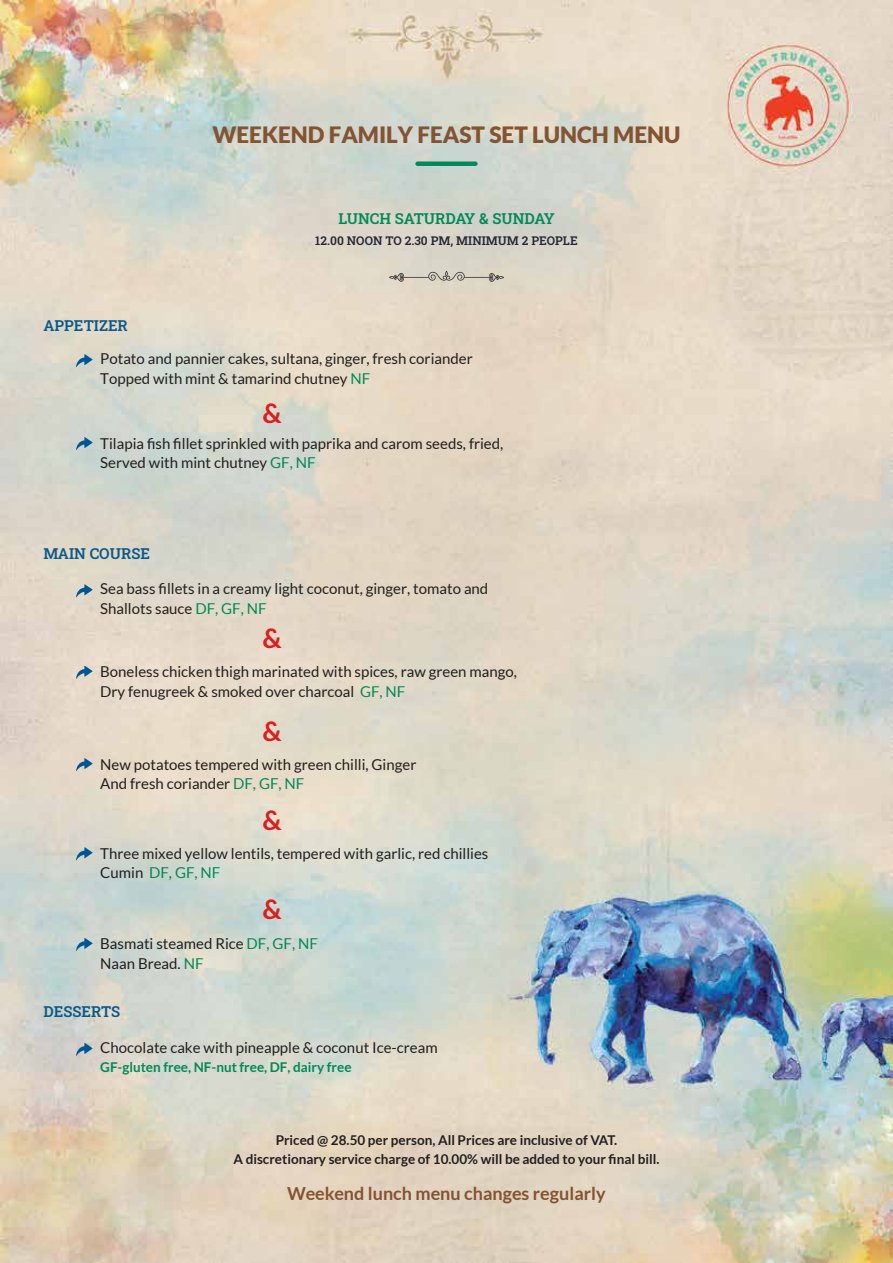
<style>
.page{position:relative;width:893px;height:1263px;background:#fff}
.page>*{position:absolute;margin:0;border:0;box-sizing:border-box;transform-origin:0 0}
.t1{font:700 27px "Lato";color:#dd1d1d}
.t2{font:900 22.5px "Lato";color:#845331}
.t3{font:700 18px "Lato";color:#845331}
.t4{font:15px/19.5px "Lato";color:#221f1f}
.t5{font:600 15px "Roboto Slab";color:#0a5989}
.t6{font:600 15px "Roboto Slab";color:#008a59}
.t7{font:700 13.5px/19.5px "Lato";color:#221f1f;text-align:center}
.t8{font:700 13.5px "Lato";color:#008958}
.t9{font:600 12px "Roboto Slab";color:#262635}
.s1{color:#008958}
</style>
<div class="page">
<img style="left:0;top:0;width:893px;height:1263px">
<svg style="left:76px;top:354px;width:17px;height:13px"></svg>
<svg style="left:76px;top:437px;width:17px;height:13px"></svg>
<svg style="left:76px;top:584px;width:17px;height:13px"></svg>
<svg style="left:76px;top:1043px;width:17px;height:13px"></svg>
<svg style="left:76px;top:666px;width:17px;height:13px"></svg>
<svg style="left:76px;top:758px;width:17px;height:13px"></svg>
<svg style="left:76px;top:847px;width:17px;height:13px"></svg>
<svg style="left:76px;top:938px;width:17px;height:13px"></svg>
<svg style="left:389px;top:271px;width:115px;height:11px"></svg>
<hr style="left:415px;top:162px;width:63px;height:4px;background:#008958;border-radius:2px">
<h2 class="t2" style="left:212px;top:122px;width:469px">WEEKEND FAMILY FEAST SET LUNCH MENU</h2>
<p class="t5" style="left:44px;top:316px;width:86px">APPETIZER</p>
<p class="t6" style="left:338px;top:209px;width:218px">LUNCH SATURDAY &amp; SUNDAY</p>
<p class="t9" style="left:315px;top:233px;width:264px">12.00 NOON TO 2.30 PM, MINIMUM 2 PEOPLE</p>
<p class="t4" style="left:100px;top:349px;width:374px">Potato and pannier cakes, sultana, ginger, fresh coriander<br>Topped with mint &amp; tamarind chutney <span class="s1">NF</span></p>
<h1 class="t1" style="left:263px;top:397px;width:21px">&amp;</h1>
<p class="t4" style="left:100px;top:433px;width:405px">Tilapia fish fillet sprinkled with paprika and carom seeds, fried,<br>Served with mint chutney <span class="s1">GF, NF</span></p>
<p class="t5" style="left:44px;top:543px;width:108px">MAIN COURSE</p>
<p class="t4" style="left:100px;top:579px;width:390px">Sea bass fillets in a creamy light coconut, ginger, tomato and<br>Shallots sauce <span class="s1">DF, GF, NF</span></p>
<h1 class="t1" style="left:263px;top:623px;width:21px">&amp;</h1>
<p class="t4" style="left:100px;top:662px;width:418px">Boneless chicken thigh marinated with spices, raw green mango,<br>Dry fenugreek &amp; smoked over charcoal <span class="s1">GF, NF</span></p>
<h1 class="t1" style="left:263px;top:715px;width:21px">&amp;</h1>
<p class="t4" style="left:100px;top:754px;width:318px">New potatoes tempered with green chilli, Ginger<br>And fresh coriander <span class="s1">DF, GF, NF</span></p>
<h1 class="t1" style="left:263px;top:804px;width:21px">&amp;</h1>
<p class="t4" style="left:100px;top:843px;width:390px">Three mixed yellow lentils, tempered with garlic, red chillies<br>Cumin <span class="s1">DF, GF, NF</span></p>
<h1 class="t1" style="left:263px;top:893px;width:21px">&amp;</h1>
<p class="t4" style="left:100px;top:934px;width:219px">Basmati steamed Rice <span class="s1">DF, GF, NF<br></span>Naan Bread. <span class="s1">NF</span></p>
<p class="t5" style="left:44px;top:1001px;width:78px">DESSERTS</p>
<p class="t4" style="left:100px;top:1038px;width:339px">Chocolate cake with pineapple &amp; coconut Ice-cream</p>
<p class="t8" style="left:100px;top:1060px;width:253px">GF-gluten free, NF-nut free, DF, dairy free</p>
<p class="t7" style="left:233px;top:1130px;width:427px">Priced @ 28.50 per person, All Prices are inclusive of VAT.<br>A discretionary service charge of 10.00% will be added to your final bill.</p>
<p class="t3" style="left:287px;top:1183px;width:320px">Weekend lunch menu changes regularly</p>
</div>
